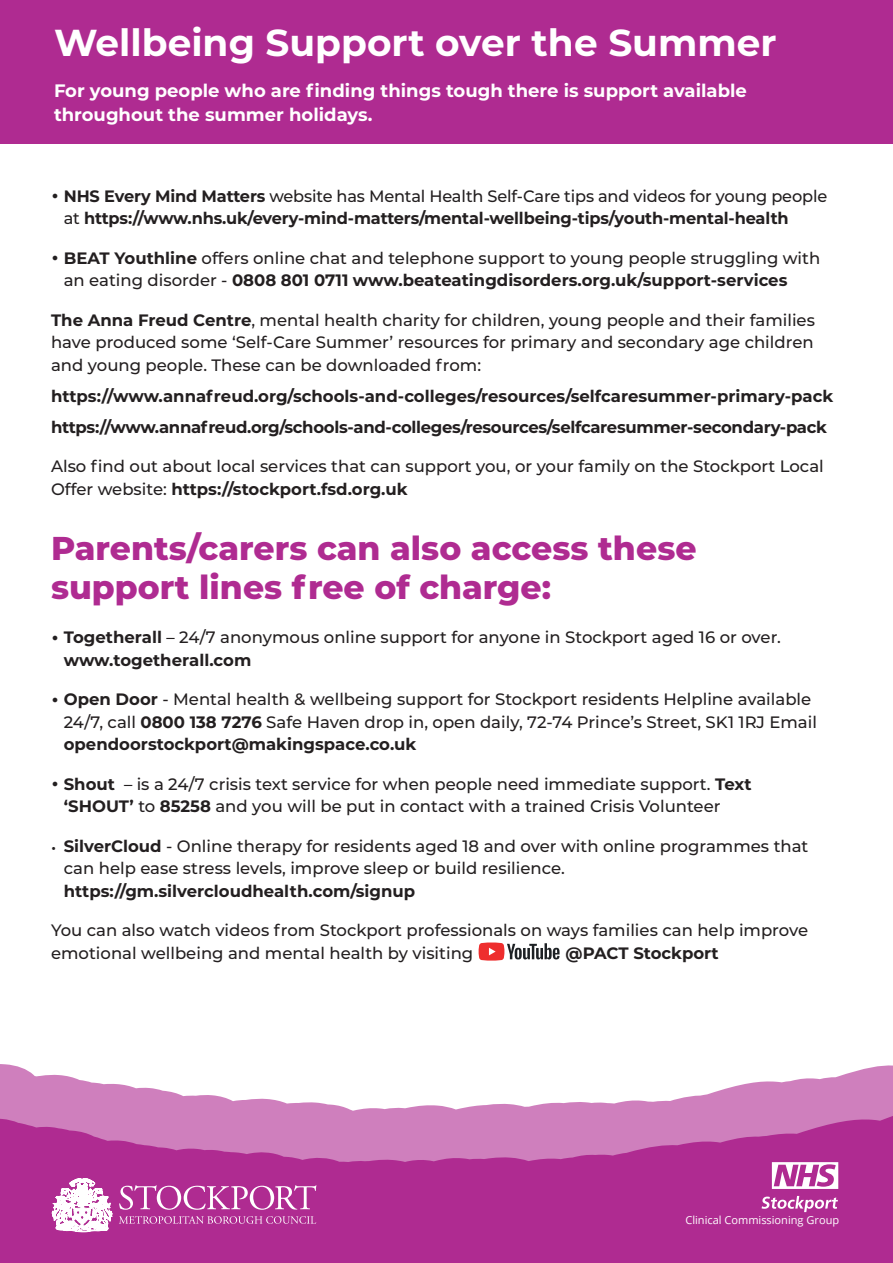
<style>
.page{position:relative;width:893px;height:1263px;background:#fff}
.page>*{position:absolute;margin:0;border:0;box-sizing:border-box;transform-origin:0 0}
.t1{font:700 37.5px "Montserrat";color:#fff}
.t2{font:800 33px/39.6px "Montserrat";color:#af2b91}
.t3{font:700 18px/24px "Montserrat";color:#fff}
.t4{font:500 16.5px/22.5px "Montserrat";color:#231f20}
.t5{font:700 16.5px/22.5px "Montserrat";letter-spacing:-.01em;color:#231f20}
.t6{font:10.95px "Open Sans";color:#fff}
.s1{font-weight:500;font-size:25.5px}
.s2{font-weight:500}
.s3{font-size:25.5px}
.s4{font-weight:700}
</style>
<div class="page">
<div style="left:0;top:0;width:893px;height:144px;background:#af2b91"></div>
<svg style="left:0;top:1064px;width:893px;height:199px;fill:#af2b91"></svg>
<svg style="left:119px;top:1185px;width:197px;height:25px;background:#c25eab"></svg>
<svg style="left:119px;top:1216px;width:197px;height:8px;background:#c059a9"></svg>
<svg style="left:52px;top:1178px;width:60px;height:54px"></svg>
<svg style="left:772px;top:1162px;width:66px;height:27px"></svg>
<svg style="left:761px;top:1196px;width:77px;height:16px"></svg>
<svg style="left:479px;top:942px;width:80px;height:18px"></svg>
<p class="t1" style="left:54px;top:16px;width:724px">Wellbeing Support over the Summer</p>
<p class="t3" style="left:54px;top:78px;width:694px">For young people who are fnding things tough there is support available throughout the summer holidays.</p>
<p class="t5" style="left:64px;top:184px;width:765px;text-indent:-13px"><span class="s1">•</span> NHS Every Mind Matters <span class="s2">website has Mental Health Self-Care tips and videos for young people at</span> https://www.nhs.uk/every-mind-matters/mental-wellbeing-tips/youth-mental-health</p>
<p class="t4" style="left:64px;top:246px;width:758px;text-indent:-13px"><span class="s3">•</span> <span class="s4">BEAT Youthline</span> offers online chat and telephone support to young people struggling with an eating disorder - <span class="s4">0808 801 0711 www.beateatingdisorders.org.uk/support-services</span></p>
<p class="t4" style="left:51px;top:308px;width:765px;text-align:justify"><span class="s4">The Anna Freud Centre</span>, mental health charity for children, young people and their families have produced some ‘Self-Care Summer’ resources for primary and secondary age children and young people. These can be downloaded from:</p>
<p class="t5" style="left:51px;top:384px;width:784px">https://www.annafreud.org/schools-and-colleges/resources/selfcaresummer-primary-pack</p>
<h4 class="t5" style="left:51px;top:415px;width:778px">https://www.annafreud.org/schools-and-colleges/resources/selfcaresummer-secondary-pack</h4>
<p class="t4" style="left:51px;top:454px;width:774px">Also fnd out about local services that can support you, or your family on the Stockport Local<br>Offer website: <span class="s4">https://stockport.fsd.org.uk</span></p>
<h1 class="t2" style="left:51px;top:526px;width:647px">Parents/carers can also access these support lines free of charge:</h1>
<p class="t4" style="left:64px;top:625px;width:719px;text-indent:-13px"><span class="s3">•</span> <span class="s4">Togetherall</span> – 24/7 anonymous online support for anyone in Stockport aged 16 or over. <span class="s4">www.togetherall.com</span></p>
<p class="t4" style="left:64px;top:687px;width:755px;text-indent:-13px"><span class="s3">•</span> <span class="s4">Open Door</span> - Mental health &amp; wellbeing support for Stockport residents Helpline available<br>24/7, call <span class="s4">0800 138 7276</span> Safe Haven drop in, open daily, 72-74 Prince’s Street, SK1 1RJ Email <span class="s4">opendoorstockport@makingspace.co.uk</span></p>
<p class="t4" style="left:64px;top:772px;width:689px;text-indent:-13px"><span class="s3">•</span> <span class="s4">Shout</span> – is a 24/7 crisis text service for when people need immediate support. <span class="s4">Text ‘SHOUT’</span> to <span class="s4">85258</span> and you will be put in contact with a trained Crisis Volunteer</p>
<p class="t4" style="left:64px;top:834px;width:746px;text-indent:-13px">• <span class="s4">SilverCloud</span> - Online therapy for residents aged 18 and over with online programmes that can help ease stress levels, improve sleep or build resilience.</p>
<h4 class="t5" style="left:64px;top:879px;width:353px">https://gm.silvercloudhealth.com/signup</h4>
<p class="t4" style="left:51px;top:918px;width:759px">You can also watch videos from Stockport professionals on ways families can help improve emotional wellbeing and mental health by visiting</p>
<p class="t5" style="left:566px;top:941px;width:155px">@PACT Stockport</p>
<p class="t6" style="left:685px;top:1212px;width:155px">Clinical Commissioning Group</p>
</div>
